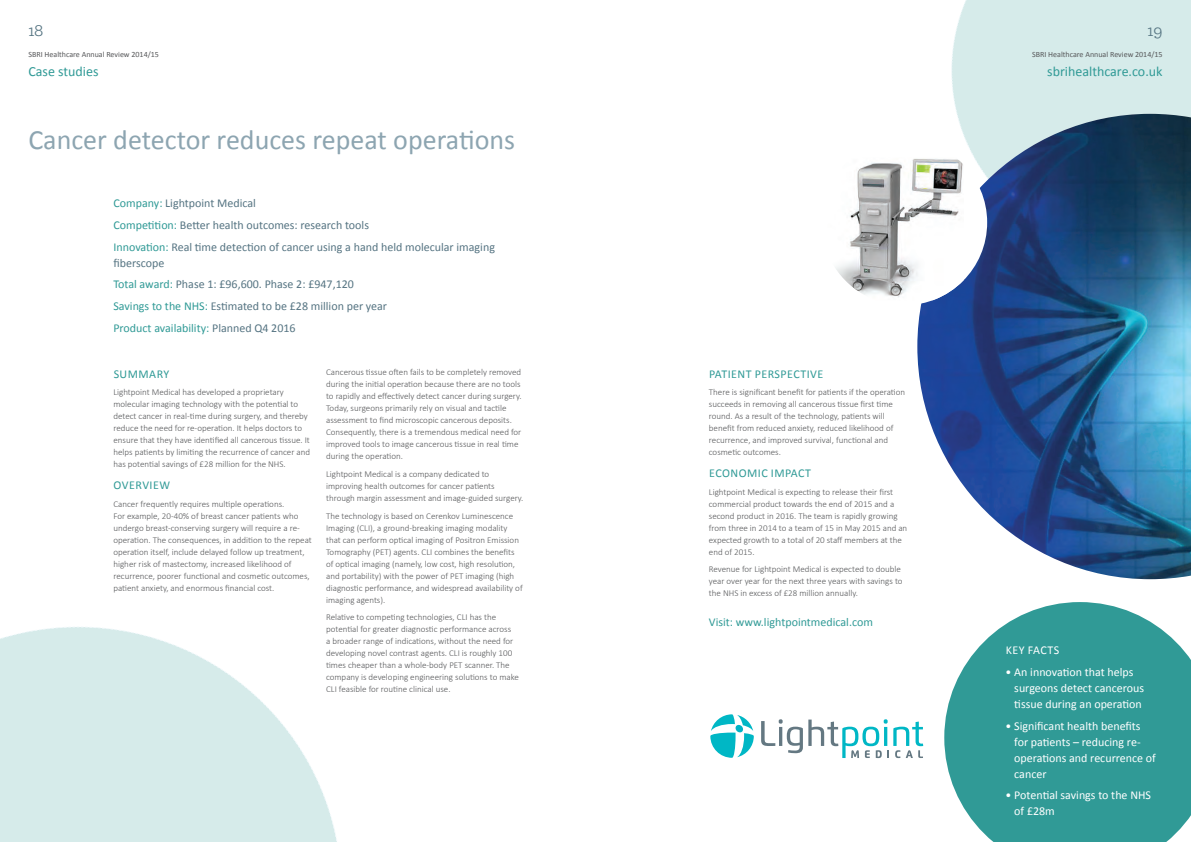
<style>
.page{position:relative;width:1191px;height:842px;background:#fff}
.page>*{position:absolute;margin:0;border:0;box-sizing:border-box;transform-origin:0 0}
.t1{font:28px "Calibri";color:#8da5b1}
.t2{font:18px "Klinic Slab";color:#557482}
.t3{font:14px "Calibri";color:#309a96}
.t4{font:12px/16px "Calibri";color:#557482}
.t5{font:12px/16px "Calibri";color:#fff}
.t6{font:12px "Calibri";color:#309a96}
.t7{font:12px "Calibri";letter-spacing:.04em;color:#309a96}
.t8{font:12px "Calibri";letter-spacing:.035em;color:#fff}
.t9{font:300 9px/12px "Calibri";color:#57585a}
.t10{font:8px "Calibri";color:#57585a}
.s1{color:#309a96}
.s2{color:#557482}
</style>
<div class="page">
<svg style="left:0;top:627px;width:337px;height:215px"></svg>
<div style="left:951px;top:0;width:240px;height:114px;background:#d6ebea"></div>
<svg style="left:944px;top:602px;width:247px;height:240px;background:#4ba7a3"></svg>
<svg style="left:761px;top:719px;width:162px;height:39px"></svg>
<svg style="left:710px;top:714px;width:44px;height:44px"></svg>
<img style="left:917px;top:114px;width:274px;height:465px">
<div style="left:821px;top:140px;width:166px;height:165px;background:#fff;border-radius:50%"></div>
<img style="left:835px;top:158px;width:129px;height:142px">
<p class="t2" style="left:28px;top:19px;width:17px">18</p>
<p class="t10" style="left:28px;top:49px;width:132px">SBRI Healthcare Annual Review 2014/15</p>
<p class="t3" style="left:28px;top:62px;width:72px">Case studies</p>
<p class="t1" style="left:28px;top:122px;width:488px">Cancer detector reduces repeat operations</p>
<p class="t4" style="left:113px;top:195px;width:144px"><span class="s1">Company:</span> Lightpoint Medical</p>
<p class="t4" style="left:113px;top:217px;width:257px"><span class="s1">Competition:</span> Better health outcomes: research tools</p>
<p class="t4" style="left:113px;top:239px;width:383px"><span class="s1">Innovation:</span> Real time detection of cancer using a hand held molecular imaging fiberscope</p>
<p class="t4" style="left:113px;top:276px;width:242px"><span class="s1">Total award:</span> Phase 1: £96,600. Phase 2: £947,120</p>
<p class="t4" style="left:113px;top:298px;width:275px"><span class="s1">Savings to the NHS:</span> Estimated to be £28 million per year</p>
<p class="t6" style="left:113px;top:320px;width:184px">Product availability: <span class="s2">Planned Q4 2016</span></p>
<p class="t7" style="left:114px;top:366px;width:57px">SUMMARY</p>
<p class="t9" style="left:113px;top:386px;width:198px">Lightpoint Medical has developed a proprietary molecular imaging technology with the potential to detect cancer in real-time during surgery, and thereby reduce the need for re-operation. It helps doctors to ensure that they have identified all cancerous tissue. It helps patients by limiting the recurrence of cancer and has potential savings of £28 million for the NHS.</p>
<p class="t7" style="left:114px;top:477px;width:58px">OVERVIEW</p>
<p class="t9" style="left:113px;top:497px;width:200px">Cancer frequently requires multiple operations.<br>For example, 20-40% of breast cancer patients who undergo breast-conserving surgery will require a re&shy;operation. The consequences, in addition to the repeat operation itself, include delayed follow up treatment, higher risk of mastectomy, increased likelihood of recurrence, poorer functional and cosmetic outcomes, patient anxiety, and enormous financial cost.</p>
<p class="t9" style="left:326px;top:366px;width:197px">Cancerous tissue often fails to be completely removed during the initial operation because there are no tools to rapidly and effectively detect cancer during surgery.<br>Today, surgeons primarily rely on visual and tactile assessment to find microscopic cancerous deposits.<br>Consequently, there is a tremendous medical need for improved tools to image cancerous tissue in real time during the operation.</p>
<p class="t9" style="left:326px;top:467px;width:199px">Lightpoint Medical is a company dedicated to improving health outcomes for cancer patients through margin assessment and image-guided surgery.</p>
<p class="t9" style="left:326px;top:509px;width:198px">The technology is based on Cerenkov Luminescence Imaging (CLI), a ground-breaking imaging modality that can perform optical imaging of Positron Emission Tomography (PET) agents. CLI combines the benefits of optical imaging (namely, low cost, high resolution, and portability) with the power of PET imaging (high diagnostic performance, and widespread availability of imaging agents).</p>
<p class="t9" style="left:326px;top:611px;width:194px">Relative to competing technologies, CLI has the potential for greater diagnostic performance across<br>a broader range of indications, without the need for developing novel contrast agents. CLI is roughly 100 times cheaper than a whole-body PET scanner. The company is developing engineering solutions to make CLI feasible for routine clinical use.</p>
<p class="t2" style="left:1147px;top:19px;width:16px">19</p>
<p class="t10" style="left:1032px;top:49px;width:132px">SBRI Healthcare Annual Review 2014/15</p>
<p class="t3" style="left:1047px;top:62px;width:117px">sbrihealthcare.co.uk</p>
<p class="t7" style="left:709px;top:366px;width:116px">PATIENT PERSPECTIVE</p>
<p class="t9" style="left:709px;top:386px;width:198px">There is significant benefit for patients if the operation succeeds in removing all cancerous tissue first time round. As a result of the technology, patients will benefit from reduced anxiety, reduced likelihood of recurrence, and improved survival, functional and cosmetic outcomes.</p>
<p class="t7" style="left:709px;top:465px;width:103px">ECONOMIC IMPACT</p>
<p class="t9" style="left:709px;top:485px;width:200px">Lightpoint Medical is expecting to release their first commercial product towards the end of 2015 and a second product in 2016. The team is rapidly growing from three in 2014 to a team of 15 in May 2015 and an expected growth to a total of 20 staff members at the end of 2015.</p>
<p class="t9" style="left:709px;top:563px;width:195px">Revenue for Lightpoint Medical is expected to double year over year for the next three years with savings to the NHS in excess of £28 million annually.</p>
<p class="t6" style="left:709px;top:615px;width:166px">Visit: www.lightpointmedical.com</p>
<p class="t8" style="left:1005px;top:643px;width:55px">KEY FACTS</p>
<p class="t5" style="left:1014px;top:664px;width:131px;text-indent:-9px">• An innovation that helps surgeons detect cancerous tissue during an operation</p>
<p class="t5" style="left:1014px;top:718px;width:143px;text-indent:-9px">• Significant health benefits for patients – reducing re&shy;operations and recurrence of cancer</p>
<p class="t5" style="left:1014px;top:787px;width:138px;text-indent:-9px">• Potential savings to the NHS of £28m</p>
</div>
